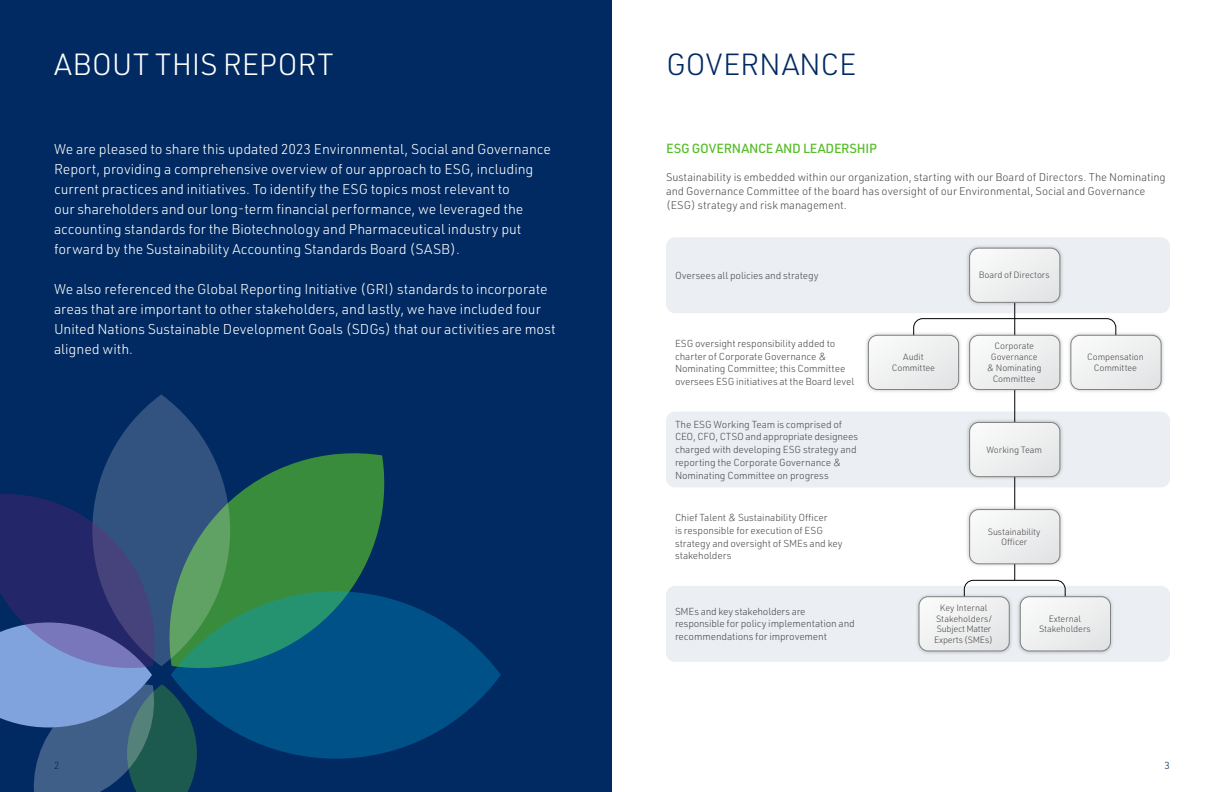
<style>
.page{position:relative;width:1224px;height:792px;background:#fff}
.page>*{position:absolute;margin:0;border:0;box-sizing:border-box;transform-origin:0 0}
.t1{font:300 30px "URWDIN";letter-spacing:-.005em;color:#fff}
.t2{font:300 30px "URWDIN";letter-spacing:-.01em;color:#002a61}
.t3{font:300 14px/20px "URWDIN";color:#fff}
.t4{font:500 13px "URWDIN";letter-spacing:-.02em;color:#58bd2b}
.t5{font:300 11px/14px "URWDIN";color:#4d4d4f}
.t6{font:300 10px/12.7px "URWDIN";letter-spacing:-.01em;color:#4d4d4f}
.t7{font:300 10px "URWDIN";color:#002a61}
.t8{font:300 9px/10.8px "URWDIN";letter-spacing:-.01em;color:#4d4d4f;text-align:center}
</style>
<div class="page">
<div style="left:0;top:0;width:612px;height:792px;background:#002a61"></div>
<div style="left:666px;top:586px;width:504px;height:76px;background:#ebeef2;border-radius:9px"></div>
<div style="left:666px;top:412px;width:504px;height:76px;background:#ebeef2;border-radius:9px"></div>
<div style="left:666px;top:237px;width:504px;height:76px;background:#ebeef2;border-radius:9px"></div>
<hr style="left:1015px;top:302px;width:1px;height:278px;background:#010203">
<div style="left:965px;top:244px;width:99px;height:63px;background:#000;opacity:.25"></div>
<svg style="left:970px;top:248px;width:90px;height:54px"></svg>
<div style="left:970px;top:248px;width:90px;height:55px;border:1px solid #808181;border-radius:9px"></div>
<div style="left:965px;top:418px;width:99px;height:63px;background:#000;opacity:.25"></div>
<svg style="left:970px;top:422px;width:90px;height:55px"></svg>
<div style="left:970px;top:422px;width:90px;height:55px;border:1px solid #808181;border-radius:9px"></div>
<div style="left:965px;top:505px;width:99px;height:63px;background:#000;opacity:.25"></div>
<svg style="left:970px;top:510px;width:90px;height:54px"></svg>
<div style="left:970px;top:509px;width:90px;height:55px;border:1px solid #808181;border-radius:9px"></div>
<div style="left:864px;top:331px;width:99px;height:63px;background:#000;opacity:.25"></div>
<div style="left:965px;top:331px;width:99px;height:63px;background:#000;opacity:.25"></div>
<div style="left:1067px;top:331px;width:98px;height:63px;background:#000;opacity:.25"></div>
<svg style="left:868px;top:318px;width:293px;height:72px"></svg>
<div style="left:1071px;top:335px;width:90px;height:55px;border:1px solid #808181;border-radius:9px"></div>
<div style="left:915px;top:593px;width:98px;height:62px;background:#000;opacity:.25"></div>
<div style="left:1016px;top:593px;width:99px;height:62px;background:#000;opacity:.25"></div>
<svg style="left:919px;top:580px;width:191px;height:71px"></svg>
<div style="left:1020px;top:597px;width:91px;height:54px;border:1px solid #808181;border-radius:9px"></div>
<svg style="left:213px;top:453px;width:172px;height:166px;fill:#3a8c3d"></svg>
<svg style="left:92px;top:394px;width:138px;height:272px;fill:#32537f"></svg>
<svg style="left:171px;top:591px;width:330px;height:168px;fill:#005188"></svg>
<svg style="left:0;top:489px;width:197px;height:303px"></svg>
<h1 class="t1" style="left:54px;top:45px;width:281px">ABOUT THIS REPORT</h1>
<p class="t3" style="left:54px;top:139px;width:499px">We are pleased to share this updated 2023 Environmental, Social and Governance Report, providing a comprehensive overview of our approach to ESG, including current practices and initiatives. To identify the ESG topics most relevant to<br>our shareholders and our long-term financial performance, we leveraged the accounting standards for the Biotechnology and Pharmaceutical industry put forward by the Sustainability Accounting Standards Board (SASB).</p>
<p class="t3" style="left:54px;top:279px;width:503px">We also referenced the Global Reporting Initiative (GRI) standards to incorporate areas that are important to other stakeholders, and lastly, we have included four United Nations Sustainable Development Goals (SDGs) that our activities are most aligned with.</p>
<h1 class="t2" style="left:666px;top:45px;width:192px">GOVERNANCE</h1>
<p class="t4" style="left:666px;top:140px;width:212px">ESG GOVERNANCE AND LEADERSHIP</p>
<p class="t5" style="left:666px;top:170px;width:501px">Sustainability is embedded within our organization, starting with our Board of Directors. The Nominating and Governance Committee of the board has oversight of our Environmental, Social and Governance (ESG) strategy and risk management.</p>
<p class="t6" style="left:675px;top:269px;width:145px">Oversees all policies and strategy</p>
<p class="t6" style="left:675px;top:337px;width:181px">ESG oversight responsibility added to charter of Corporate Governance &amp; Nominating Committee; this Committee oversees ESG initiatives at the Board level</p>
<p class="t6" style="left:675px;top:418px;width:185px">The ESG Working Team is comprised of CEO, CFO, CTSO and appropriate designees charged with developing ESG strategy and reporting the Corporate Governance &amp; Nominating Committee on progress</p>
<p class="t6" style="left:675px;top:511px;width:169px">Chief Talent &amp; Sustainability Officer<br>is responsible for execution of ESG strategy and oversight of SMEs and key stakeholders</p>
<p class="t6" style="left:675px;top:605px;width:181px">SMEs and key stakeholders are responsible for policy implementation and recommendations for improvement</p>
<p class="t8" style="left:979px;top:270px;width:72px">Board of Directors</p>
<p class="t8" style="left:892px;top:351px;width:45px">Audit<br>Committee</p>
<p class="t8" style="left:987px;top:341px;width:56px">Corporate<br>Governance &amp; Nominating<br>Committee</p>
<p class="t8" style="left:1087px;top:351px;width:58px">Compensation<br>Committee</p>
<p class="t8" style="left:986px;top:444px;width:57px">Working Team</p>
<p class="t8" style="left:988px;top:526px;width:54px">Sustainability<br>Officer</p>
<p class="t8" style="left:934px;top:602px;width:60px">Key Internal<br>Stakeholders/<br>Subject Matter<br>Experts (SMEs)</p>
<p class="t8" style="left:1039px;top:613px;width:53px">External<br>Stakeholders</p>
<p class="t7" style="left:54px;top:758px;width:7px">2</p>
<p class="t7" style="left:1165px;top:758px;width:7px">3</p>
</div>
